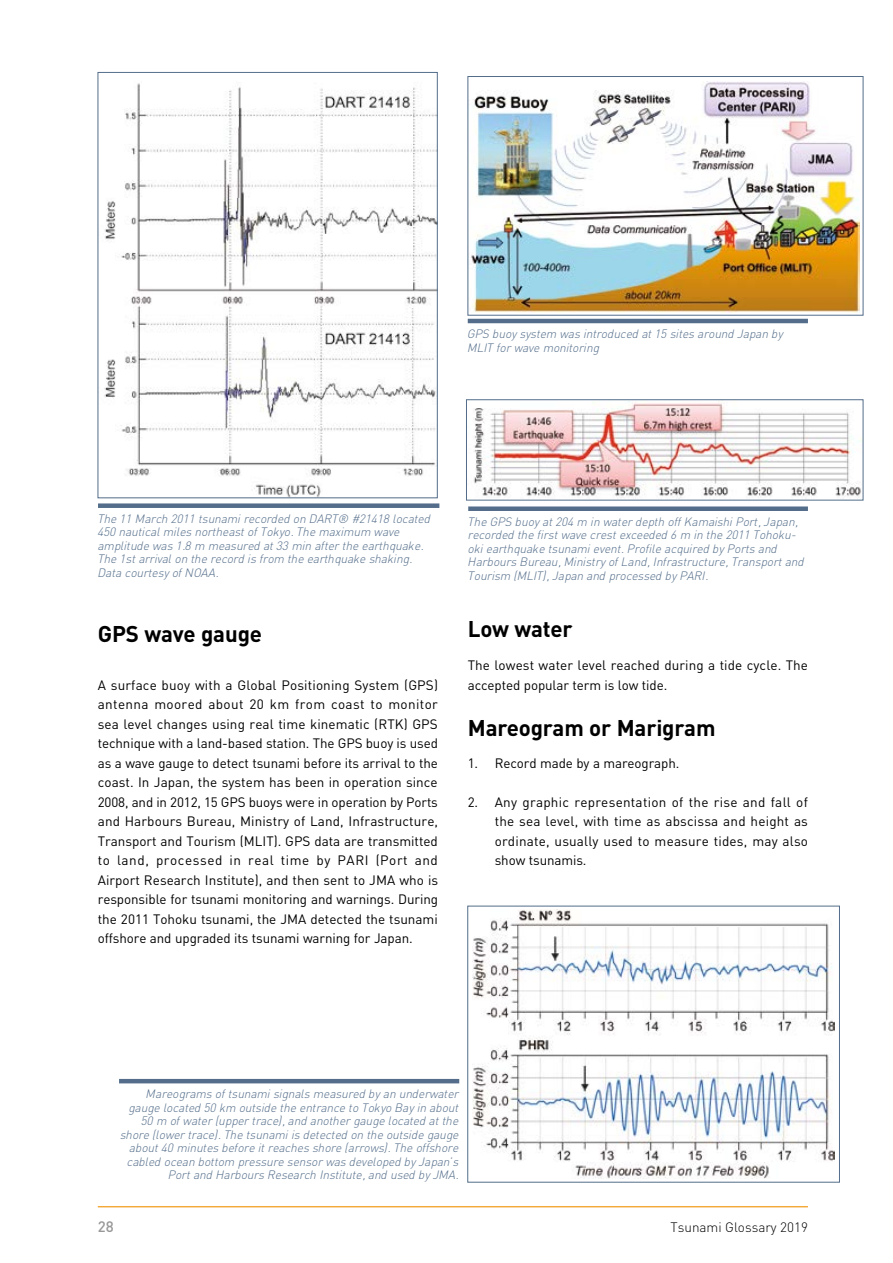
<style>
.page{position:relative;width:893px;height:1263px;background:#fff}
.page>*{position:absolute;margin:0;border:0;box-sizing:border-box;transform-origin:0 0}
.t1{font:700 22.5px "DIN";letter-spacing:-.005em;color:#000}
.t2{font:500 15px "DIN";color:#999898}
.t3{font:13.5px/19.5px "DIN";letter-spacing:-.005em;color:#000;text-align:justify}
.t4{font:300 13.5px "DIN";color:#000}
.t5{font:italic 300 12px/13.5px "DIN";letter-spacing:-.01em;color:#536d8a}
</style>
<div class="page">
<hr style="left:98px;top:1206px;width:710px;height:1px;background:#f39200">
<img style="left:104px;top:83px;width:331px;height:413px">
<div style="left:98px;top:72px;width:339px;height:426px;border:1px solid #536d8a"></div>
<div style="left:98px;top:503px;width:341px;height:5px;background:#536d8a"></div>
<img style="left:471px;top:81px;width:389px;height:231px">
<div style="left:468px;top:76px;width:395px;height:239px;border:1px solid #536d8a"></div>
<hr style="left:468px;top:319px;width:340px;height:4px;background:#536d8a">
<img style="left:473px;top:403px;width:388px;height:95px">
<div style="left:468px;top:506px;width:340px;height:5px;background:#536d8a"></div>
<hr style="left:119px;top:1079px;width:340px;height:4px;background:#536d8a">
<img style="left:473px;top:910px;width:361px;height:268px">
<p class="t5" style="left:468px;top:327px;width:317px">GPS buoy system was introduced at 15 sites around Japan by<br>MLIT for wave monitoring</p>
<p class="t5" style="left:98px;top:512px;width:334px">The 11 March 2011 tsunami recorded on DART® #21418 located 450 nautical miles northeast of Tokyo. The maximum wave amplitude was 1.8 m measured at 33 min after the earthquake.<br>The 1st arrival on the record is from the earthquake shaking.<br>Data courtesy of NOAA.</p>
<h1 class="t1" style="left:98px;top:619px;width:166px">GPS wave gauge</h1>
<p class="t3" style="left:98px;top:675px;width:342px">A surface buoy with a Global Positioning System (GPS) antenna moored about 20 km from coast to monitor sea level changes using real time kinematic (RTK) GPS technique with a land-based station. The GPS buoy is used as a wave gauge to detect tsunami before its arrival to the coast. In Japan, the system has been in operation since 2008, and in 2012, 15 GPS buoys were in operation by Ports and Harbours Bureau, Ministry of Land, Infrastructure, Transport and Tourism (MLIT). GPS data are transmitted to land, processed in real time by PARI (Port and Airport Research Institute), and then sent to JMA who is responsible for tsunami monitoring and warnings. During the 2011 Tohoku tsunami, the JMA detected the tsunami offshore and upgraded its tsunami warning for Japan.</p>
<p class="t5" style="left:468px;top:515px;width:338px">The GPS buoy at 204 m in water depth off Kamaishi Port, Japan, recorded the first wave crest exceeded 6 m in the 2011 Tohoku&shy;oki earthquake tsunami event. Profile acquired by Ports and Harbours Bureau, Ministry of Land, Infrastructure, Transport and Tourism (MLIT), Japan and processed by PARI.</p>
<h1 class="t1" style="left:468px;top:614px;width:106px">Low water</h1>
<p class="t3" style="left:468px;top:655px;width:342px">The lowest water level reached during a tide cycle. The accepted popular term is low tide.</p>
<h1 class="t1" style="left:468px;top:713px;width:249px">Mareogram or Marigram</h1>
<p class="t3" style="left:468px;top:753px;width:213px">1. Record made by a mareograph.</p>
<p class="t3" style="left:495px;top:792px;width:315px;text-indent:-27px">2. Any graphic representation of the rise and fall of the sea level, with time as abscissa and height as ordinate, usually used to measure tides, may also show tsunamis.</p>
<p class="t5" style="left:120px;top:1087px;width:340px;text-align:right">Mareograms of tsunami signals measured by an underwater gauge located 50 km outside the entrance to Tokyo Bay in about 50 m of water (upper trace), and another gauge located at the shore (lower trace). The tsunami is detected on the outside gauge about 40 minutes before it reaches shore (arrows). The offshore cabled ocean bottom pressure sensor was developed by Japan’s Port and Harbours Research Institute, and used by JMA.</p>
<p class="t2" style="left:98px;top:1217px;width:17px">28</p>
<p class="t4" style="left:670px;top:1218px;width:139px">Tsunami Glossary 2019</p>
</div>
